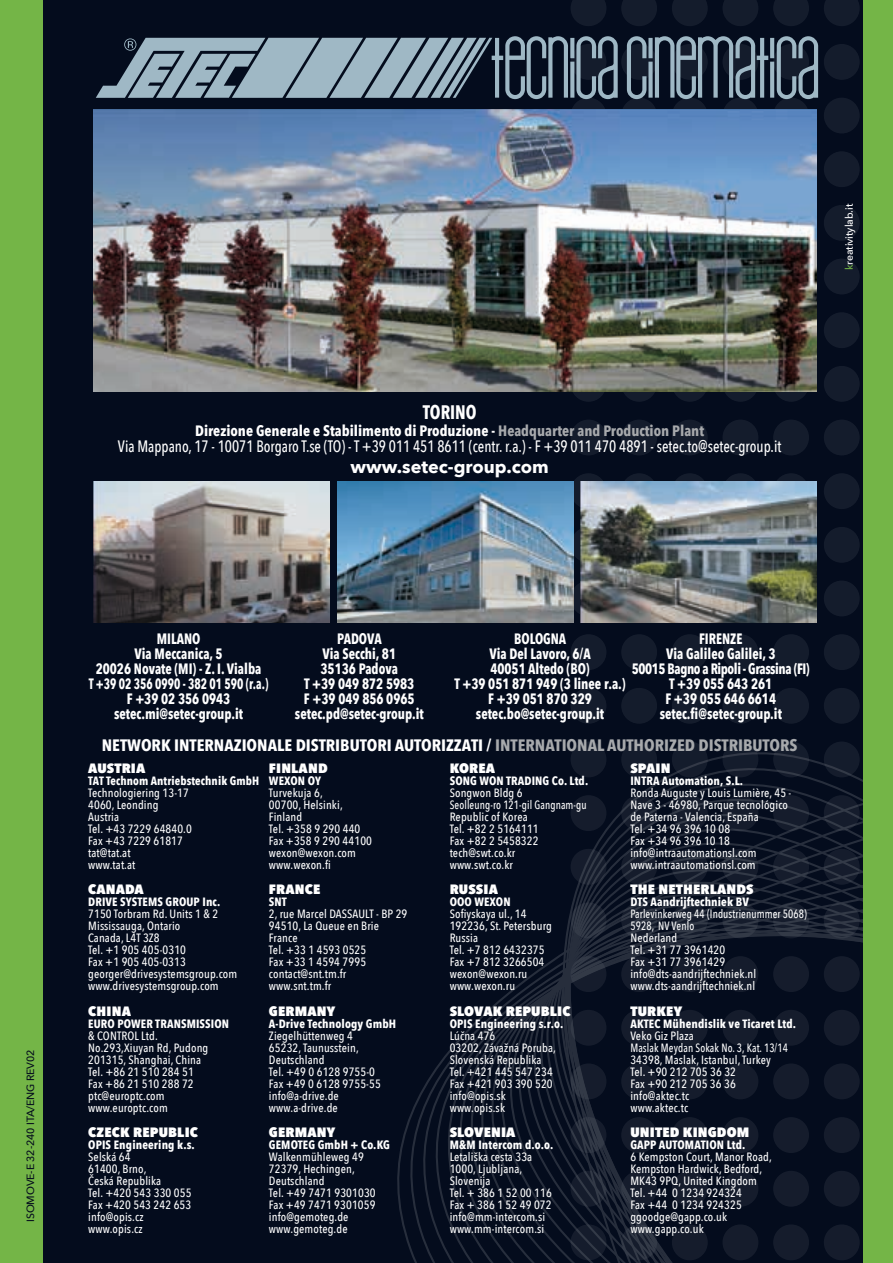
<style>
.page{position:relative;width:893px;height:1263px;background:#fff}
.page>*{position:absolute;margin:0;border:0;box-sizing:border-box;transform-origin:0 0}
.t1{font:700 19.5px "Avenir Next Condensed";color:#fff;scale:.9 1}
.t2{font:700 18px "Avenir Next";color:#fff}
.t3{font:500 16.5px "Avenir Next Condensed";color:#fff;scale:.9 1}
.t4{font:700 16.5px "Avenir Next Condensed";color:#fff;scale:1.05 1}
.t5{font:700 15px/15px "Avenir Next Condensed";color:#fff;text-align:center;scale:.9 1}
.t6{font:700 15px "Avenir Next Condensed";color:#fff}
.t7{font:800 13.5px "Avenir Next Condensed";letter-spacing:.01em;color:#fff;scale:1.15 1}
.t8{font:500 12px/12px "Avenir Next Condensed";letter-spacing:.01em;color:#fff}
.t9{font:700 12px "Avenir Next Condensed";letter-spacing:.01em;color:#fff}
.t10{font:500 12px/12px "Avenir Next Condensed";letter-spacing:.01em;color:#fff;scale:.9 1}
.t11{font:500 10.5px "Avenir Next";letter-spacing:-.01em;color:#040c1d}
.t12{font:500 10.5px "Avenir Next";letter-spacing:-.01em;color:#fff}
.s1{color:#a7a9ac}
.s2{color:#74b547}
</style>
<div class="page">
<div style="left:0;top:0;width:884px;height:1263px;background:#040c1d"></div>
<svg style="left:571px;top:0;width:35px;height:26px"></svg>
<svg style="left:621px;top:44px;width:36px;height:36px"></svg>
<svg style="left:621px;top:0;width:36px;height:26px"></svg>
<svg style="left:672px;top:0;width:36px;height:26px"></svg>
<svg style="left:723px;top:0;width:35px;height:26px"></svg>
<svg style="left:773px;top:0;width:36px;height:26px"></svg>
<div style="left:824px;top:44px;width:36px;height:36px;background:#141c2c;border-radius:50%"></div>
<svg style="left:824px;top:0;width:36px;height:26px"></svg>
<svg style="left:562px;top:77px;width:301px;height:1186px"></svg>
<svg style="left:627px;top:36px;width:191px;height:63px"></svg>
<svg style="left:96px;top:36px;width:522px;height:63px"></svg>
<img style="left:94px;top:109px;width:723px;height:282px">
<img style="left:94px;top:482px;width:236px;height:140px">
<img style="left:337px;top:482px;width:236px;height:140px">
<img style="left:581px;top:482px;width:236px;height:140px">
<div style="left:0;top:0;width:43px;height:1263px;background:#74b547"></div>
<div style="left:863px;top:0;width:30px;height:1263px;background:#74b547"></div>
<h1 class="t1" style="left:423px;top:400px;width:61px">TORINO</h1>
<p class="t6" style="left:195px;top:421px;width:510px">Direzione Generale e Stabilimento di Produzione - <span class="s1">Headquarter and Production Plant</span></p>
<h3 class="t3" style="left:118px;top:436px;width:739px">Via Mappano, 17 - 10071 Borgaro T.se (TO) - T +39 011 451 8611 (centr. r.a.) - F +39 011 470 4891 - setec.to@setec-group.it</h3>
<h2 class="t2" style="left:350px;top:451px;width:200px">www.setec-group.com</h2>
<p class="t12" style="left:840px;top:270px;width:67px;rotate:-90deg"><span class="s2">k</span>reativitylab.it</p>
<p class="t11" style="left:22px;top:1222px;width:174px;rotate:-90deg">ISOMOVE-E 32-240 ITA/ENG REV02</p>
<p class="t5" style="left:89px;top:631px;width:201px">MILANO<br>Via Meccanica, 5<br>20026 Novate (MI) - Z. I. Vialba<br>T +39 02 356 0990 - 382 01 590 (r.a.)<br>F +39 02 356 0943 setec.mi@setec-group.it</p>
<p class="t5" style="left:295px;top:631px;width:145px">PADOVA<br>Via Secchi, 81<br>35136 Padova<br>T +39 049 872 5983<br>F +39 049 856 0965 setec.pd@setec-group.it</p>
<p class="t5" style="left:454px;top:631px;width:192px">BOLOGNA<br>Via Del Lavoro, 6/A<br>40051 Altedo (BO)<br>T +39 051 871 949 (3 linee r.a.)<br>F +39 051 870 329 setec.bo@setec-group.it</p>
<p class="t5" style="left:632px;top:631px;width:199px">FIRENZE<br>Via Galileo Galilei, 3<br>50015 Bagno a Ripoli - Grassina (FI)<br>T +39 055 643 261<br>F +39 055 646 6614 setec.fi@setec-group.it</p>
<h3 class="t4" style="left:102px;top:735px;width:664px">NETWORK INTERNAZIONALE DISTRIBUTORI AUTORIZZATI / <span class="s1">INTERNATIONAL AUTHORIZED DISTRIBUTORS</span></h3>
<p class="t7" style="left:88px;top:759px;width:51px">AUSTRIA</p>
<p class="t9" style="left:88px;top:773px;width:172px">TAT Technom Antriebstechnik GmbH</p>
<p class="t8" style="left:88px;top:786px;width:105px">Technologiering 13-17<br>4060, Leonding<br>Austria<br>Tel. +43 7229 64840.0<br>Fax +43 7229 61817 tat@tat.at<br>www.tat.at</p>
<p class="t7" style="left:88px;top:881px;width:50px">CANADA</p>
<p class="t9" style="left:88px;top:894px;width:134px">DRIVE SYSTEMS GROUP Inc.</p>
<p class="t8" style="left:88px;top:908px;width:151px">7150 Torbram Rd. Units 1 &amp; 2<br>Mississauga, Ontario<br>Canada, L4T 3Z8<br>Tel. +1 905 405-0310<br>Fax +1 905 405-0313 georger@drivesystemsgroup.com www.drivesystemsgroup.com</p>
<p class="t7" style="left:88px;top:1002px;width:39px">CHINA</p>
<p class="t9" style="left:88px;top:1016px;width:142px">EURO POWER TRANSMISSION</p>
<p class="t8" style="left:88px;top:1029px;width:122px">&amp; CONTROL Ltd.<br>No.293,Xiuyan Rd, Pudong<br>201315, Shanghai, China<br>Tel. +86 21 510 284 51<br>Fax +86 21 510 288 72 ptc@europtc.com www.europtc.com</p>
<p class="t7" style="left:88px;top:1124px;width:97px">CZECK REPUBLIC</p>
<p class="t9" style="left:88px;top:1137px;width:108px">OPIS Engineering k.s.</p>
<p class="t8" style="left:88px;top:1151px;width:105px">Selská 64<br>61400, Brno,<br>Česká Republika<br>Tel. +420 543 330 055<br>Fax +420 543 242 653 info@opis.cz www.opis.cz</p>
<p class="t7" style="left:269px;top:759px;width:53px">FINLAND</p>
<p class="t9" style="left:269px;top:773px;width:54px">WEXON OY</p>
<p class="t8" style="left:269px;top:786px;width:105px">Turvekuja 6,<br>00700, Helsinki,<br>Finland<br>Tel. +358 9 290 440<br>Fax +358 9 290 44100 wexon@wexon.com www.wexon.fi</p>
<p class="t7" style="left:269px;top:881px;width:46px">FRANCE</p>
<p class="t9" style="left:269px;top:894px;width:19px">SNT</p>
<p class="t8" style="left:269px;top:908px;width:140px">2, rue Marcel DASSAULT - BP 29<br>94510, La Queue en Brie<br>France<br>Tel. +33 1 4593 0525<br>Fax +33 1 4594 7995 contact@snt.tm.fr www.snt.tm.fr</p>
<p class="t7" style="left:269px;top:1002px;width:59px">GERMANY</p>
<p class="t9" style="left:269px;top:1016px;width:129px">A-Drive Technology GmbH</p>
<p class="t8" style="left:269px;top:1029px;width:113px">Ziegelhüttenweg 4<br>65232, Taunusstein,<br>Deutschland<br>Tel. +49 0 6128 9755-0<br>Fax +49 0 6128 9755-55 info@a-drive.de www.a-drive.de</p>
<p class="t7" style="left:269px;top:1124px;width:59px">GERMANY</p>
<p class="t9" style="left:269px;top:1137px;width:123px">GEMOTEG GmbH + Co.KG</p>
<p class="t8" style="left:269px;top:1151px;width:108px">Walkenmühleweg 49<br>72379, Hechingen,<br>Deutschland<br>Tel. +49 7471 9301030<br>Fax +49 7471 9301059 info@gemoteg.de www.gemoteg.de</p>
<p class="t7" style="left:450px;top:759px;width:41px">KOREA</p>
<p class="t9" style="left:450px;top:773px;width:140px">SONG WON TRADING Co. Ltd.</p>
<p class="t8" style="left:450px;top:786px;width:139px">Songwon Bldg 6<br>Seolleung-ro 121-gil Gangnam-gu<br>Republic of Korea<br>Tel. +82 2 5164111<br>Fax +82 2 5458322 tech@swt.co.kr<br>www.swt.co.kr</p>
<p class="t7" style="left:450px;top:881px;width:43px">RUSSIA</p>
<p class="t9" style="left:450px;top:894px;width:62px">OOO WEXON</p>
<p class="t8" style="left:450px;top:908px;width:104px">Sofiyskaya ul., 14<br>192236, St. Petersburg<br>Russia<br>Tel. +7 812 6432375<br>Fax +7 812 3266504 wexon@wexon.ru www.wexon.ru</p>
<p class="t7" style="left:450px;top:1002px;width:107px">SLOVAK REPUBLIC</p>
<p class="t9" style="left:450px;top:1016px;width:115px">OPIS Engineering s.r.o.</p>
<p class="t8" style="left:450px;top:1029px;width:108px">Lúčna 476<br>03202, Závažná Poruba,<br>Slovenská Republika<br>Tel. +421 445 547 234<br>Fax +421 903 390 520 info@opis.sk www.opis.sk</p>
<p class="t7" style="left:450px;top:1124px;width:59px">SLOVENIA</p>
<p class="t9" style="left:450px;top:1137px;width:105px">M&amp;M Intercom d.o.o.</p>
<p class="t8" style="left:450px;top:1151px;width:104px">Letališka cesta 33a<br>1000, Ljubljana,<br>Slovenija<br>Tel. + 386 1 52 00 116<br>Fax + 386 1 52 49 072 info@mm-intercom.si www.mm-intercom.si</p>
<p class="t7" style="left:630px;top:759px;width:36px">SPAIN</p>
<p class="t9" style="left:630px;top:773px;width:114px">INTRA Automation, S.L.</p>
<p class="t8" style="left:630px;top:786px;width:162px">Ronda Auguste y Louis Lumière, 45 -<br>Nave 3 - 46980, Parque tecnológico de Paterna - Valencia, España<br>Tel. +34 96 396 10 08<br>Fax +34 96 396 10 18 info@intraautomationsl.com www.intraautomationsl.com</p>
<p class="t7" style="left:630px;top:881px;width:109px">THE NETHERLANDS</p>
<p class="t9" style="left:630px;top:894px;width:120px">DTS Aandrijftechniek BV</p>
<p class="t10" style="left:630px;top:908px;width:198px">Parlevinkerweg 44 (Industrienummer 5068)<br>5928, NV Venlo<br>Nederland<br>Tel. +31 77 3961420<br>Fax +31 77 3961429 info@dts-aandrijftechniek.nl www.dts-aandrijftechniek.nl</p>
<p class="t7" style="left:630px;top:1002px;width:46px">TURKEY</p>
<p class="t9" style="left:630px;top:1016px;width:167px">AKTEC Mühendislik ve Ticaret Ltd.</p>
<p class="t8" style="left:630px;top:1029px;width:159px">Veko Giz Plaza<br>Maslak Meydan Sokak No. 3, Kat. 13/14<br>34398, Maslak, Istanbul, Turkey<br>Tel. +90 212 705 36 32<br>Fax +90 212 705 36 36 info@aktec.tc<br>www.aktec.tc</p>
<p class="t7" style="left:630px;top:1124px;width:105px">UNITED KINGDOM</p>
<p class="t9" style="left:630px;top:1137px;width:117px">GAPP AUTOMATION Ltd.</p>
<p class="t8" style="left:630px;top:1151px;width:143px">6 Kempston Court, Manor Road,<br>Kempston Hardwick, Bedford,<br>MK43 9PQ, United Kingdom<br>Tel. +44 0 1234 924324<br>Fax +44 0 1234 924325 ggoodge@gapp.co.uk www.gapp.co.uk</p>
</div>
